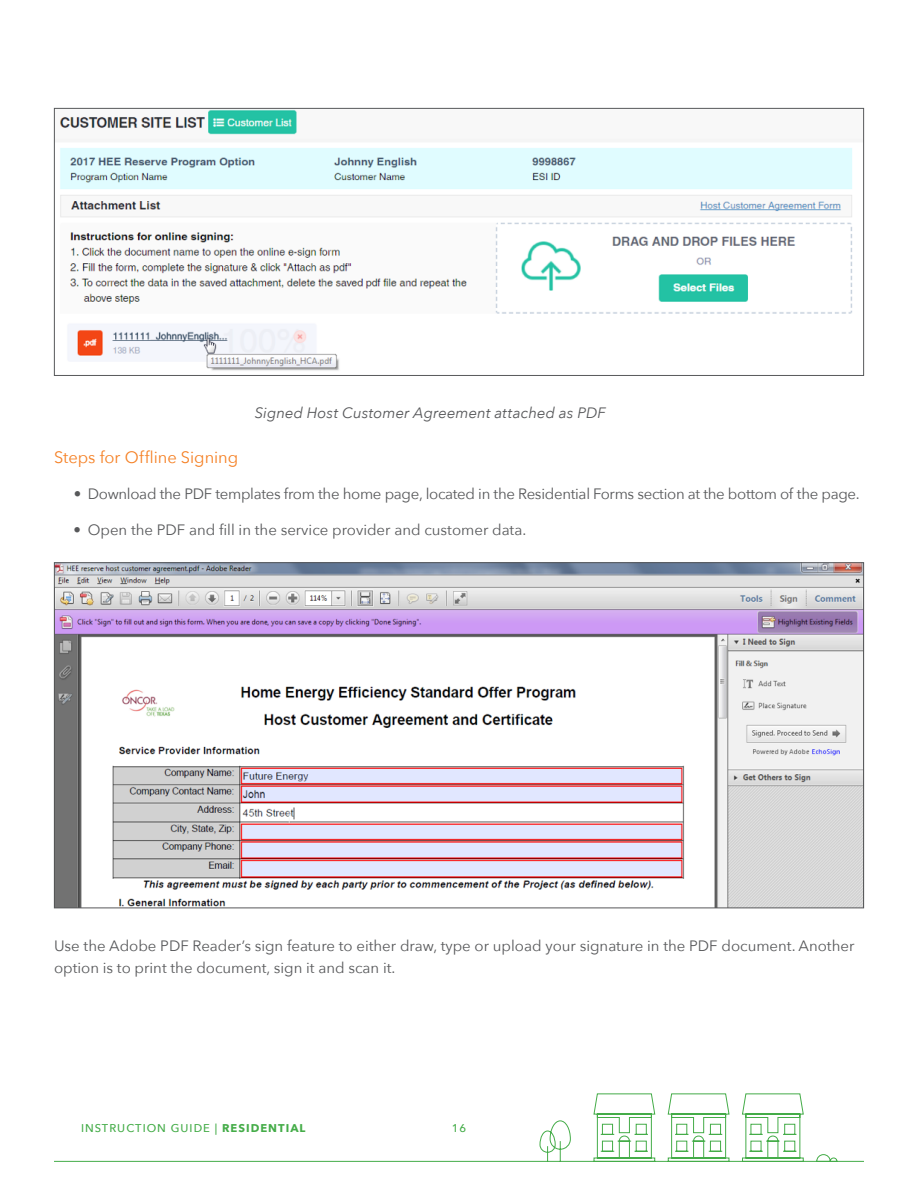
<style>
.page{position:relative;width:918px;height:1188px;background:#fff}
.page>*{position:absolute;margin:0;border:0;box-sizing:border-box;transform-origin:0 0}
.Paragraph_Style_1{font:16.5px "Avenir Next";color:#f58024}
.Paragraph_Style_1-2{font:15px/22.5px "Avenir Next";color:#57585a}
.Paragraph_Style_1-3{font:15px "Avenir Next";letter-spacing:-.02em;color:#57585a}
.Paragraph_Style_1-4{font:italic 15px "Avenir Next";letter-spacing:.005em;color:#57585a}
.t1{font:500 11.25px "Avenir Next";letter-spacing:.09em;color:#44ac48}
.s1{font-weight:700}
</style>
<div class="page">
<img style="left:60px;top:110px;width:792px;height:261px">
<img style="left:56px;top:564px;width:806px;height:342px">
<svg style="left:54px;top:1093px;width:810px;height:69px"></svg>
<p class="Paragraph_Style_1-4" style="left:255px;top:401px;width:352px">Signed Host Customer Agreement attached as PDF</p>
<p class="Paragraph_Style_1" style="left:54px;top:443px;width:186px">Steps for Offline Signing</p>
<p class="Paragraph_Style_1-3" style="left:74px;top:481px;width:788px">• Download the PDF templates from the home page, located in the Residential Forms section at the bottom of the page.</p>
<p class="Paragraph_Style_1-2" style="left:74px;top:518px;width:454px">• Open the PDF and fill in the service provider and customer data.</p>
<p class="Paragraph_Style_1-2" style="left:54px;top:934px;width:802px">Use the Adobe PDF Reader’s sign feature to either draw, type or upload your signature in the PDF document. Another option is to print the document, sign it and scan it.</p>
<p class="t1" style="left:81px;top:1119px;width:226px">INSTRUCTION GUIDE | <span class="s1">RESIDENTIAL</span></p>
<p class="t1" style="left:452px;top:1119px;width:16px">16</p>
</div>
